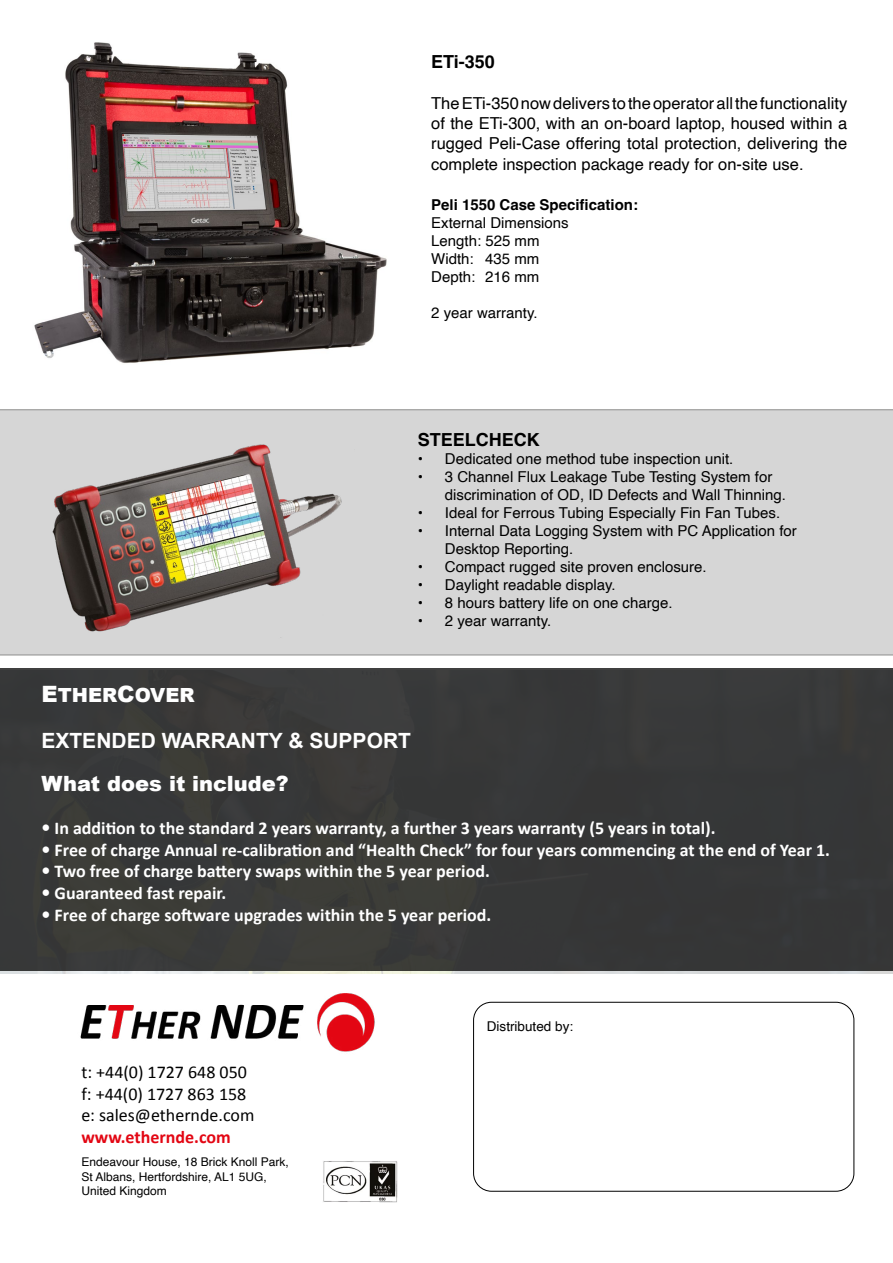
<style>
.page{position:relative;width:893px;height:1263px;background:#fff}
.page>*{position:absolute;margin:0;border:0;box-sizing:border-box;transform-origin:0 0}
.t1{font:700 21px "Arial";color:#fff}
.t2{font:900 21px "Arial";color:#fff}
.t3{font:900 19.5px "Arial";color:#fff}
.t4{font:700 18px "Calibri";color:#fff}
.t5{font:18px/21.6px "Calibri";color:#000}
.t6{font:700 18px "Helvetica";color:#000}
.t7{font:700 18px "Calibri";color:#e30613}
.t8{font:16.5px/19.8px "Helvetica";color:#000;text-align:justify}
.t9{font:15px/18px "Helvetica";color:#000}
.t10{font:700 15px "Helvetica";color:#000}
.t11{font:13.5px "Helvetica";color:#000}
.t12{font:12px/14.4px "Helvetica";color:#000}
.s1{font-size:22.5px}
.s2{font-family:"Avenir";font-weight:400}
</style>
<div class="page">
<div style="left:0;top:409px;width:893px;height:246px;background:#d6d6d6"></div>
<img style="left:80px;top:993px;width:295px;height:59px">
<div style="left:473px;top:1002px;width:381px;height:189px;border:1px solid #000;border-radius:18px"></div>
<img style="left:41px;top:437px;width:324px;height:207px">
<div style="left:0;top:668px;width:893px;height:302px;background:#373838"></div>
<img style="left:34px;top:42px;width:353px;height:321px">
<img style="left:323px;top:1161px;width:75px;height:41px">
<p class="t6" style="left:431px;top:50px;width:65px">ETi-350</p>
<p class="t8" style="left:431px;top:94px;width:418px">The ETi-350 now delivers to the operator all the functionality of the ETi-300, with an on-board laptop, housed within a rugged Peli-Case offering total protection, delivering the</p>
<p class="t8" style="left:431px;top:155px;width:374px">complete inspection package ready for on-site use.</p>
<p class="t10" style="left:431px;top:195px;width:208px">Peli 1550 Case Specification:</p>
<p class="t9" style="left:431px;top:214px;width:139px">External Dimensions<br>Length: 525 mm<br>Width: 435 mm<br>Depth: 216 mm</p>
<p class="t9" style="left:431px;top:304px;width:108px">2 year warranty.</p>
<p class="t6" style="left:418px;top:429px;width:124px">STEELCHECK</p>
<p class="t9" style="left:418px;top:450px;width:317px">• Dedicated one method tube inspection unit.</p>
<p class="t9" style="left:445px;top:468px;width:342px;text-indent:-27px">• 3 Channel Flux Leakage Tube Testing System for discrimination of OD, ID Defects and Wall Thinning.</p>
<p class="t9" style="left:418px;top:504px;width:364px">• Ideal for Ferrous Tubing Especially Fin Fan Tubes.</p>
<p class="t9" style="left:445px;top:522px;width:353px;text-indent:-27px">• Internal Data Logging System with PC Application for<br>Desktop Reporting.</p>
<p class="t9" style="left:418px;top:558px;width:290px">• Compact rugged site proven enclosure.</p>
<p class="t9" style="left:418px;top:576px;width:199px">• Daylight readable display.</p>
<p class="t9" style="left:418px;top:594px;width:256px">• 8 hours battery life on one charge.</p>
<p class="t9" style="left:418px;top:612px;width:135px">• 2 year warranty.</p>
<h2 class="t3" style="left:41px;top:684px;width:155px"><span class="s1">E</span>THER<span class="s1">C</span>OVER</h2>
<h1 class="t1" style="left:41px;top:727px;width:371px">EXTENDED WARRANTY &amp; SUPPORT</h1>
<h1 class="t2" style="left:41px;top:772px;width:249px">What does it include?</h1>
<p class="t4" style="left:41px;top:817px;width:676px"><span class="s2">•</span> In addition to the standard 2 years warranty, a further 3 years warranty (5 years in total).</p>
<p class="t4" style="left:41px;top:838px;width:790px"><span class="s2">•</span> Free of charge Annual re-calibration and “Health Check” for four years commencing at the end of Year 1.</p>
<p class="t4" style="left:41px;top:860px;width:450px"><span class="s2">•</span> Two free of charge battery swaps within the 5 year period.</p>
<p class="t4" style="left:41px;top:881px;width:186px"><span class="s2">•</span> Guaranteed fast repair.</p>
<p class="t4" style="left:41px;top:903px;width:451px"><span class="s2">•</span> Free of charge software upgrades within the 5 year period.</p>
<p class="t5" style="left:81px;top:1061px;width:175px">t: +44(0) 1727 648 050 f: +44(0) 1727 863 158 e: sales@ethernde.com</p>
<p class="t7" style="left:81px;top:1125px;width:151px">www.ethernde.com</p>
<p class="t12" style="left:81px;top:1155px;width:209px">Endeavour House, 18 Brick Knoll Park,<br>St Albans, Hertfordshire, AL1 5UG,<br>United Kingdom</p>
<p class="t11" style="left:487px;top:1015px;width:88px">Distributed by:</p>
</div>
